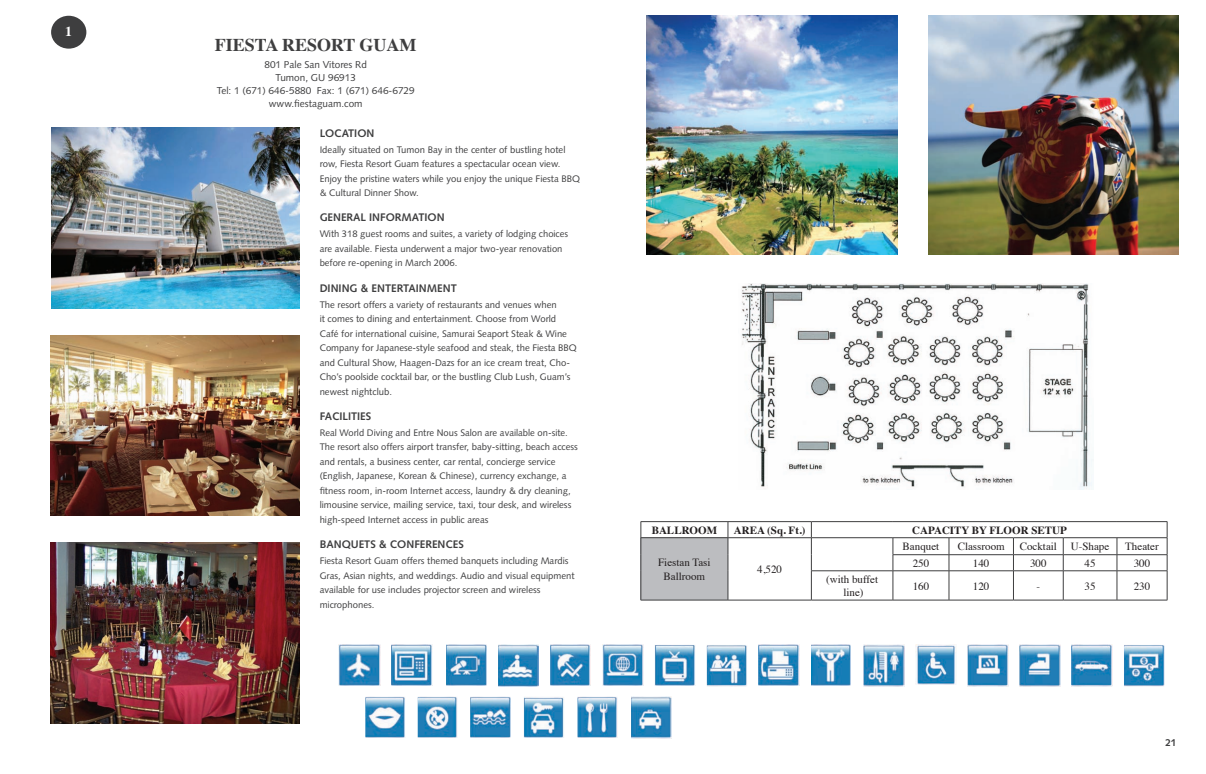
<style>
.page{position:relative;width:1206px;height:774px;background:#fff}
.page>*{position:absolute;margin:0;border:0;box-sizing:border-box;transform-origin:0 0}
.t1{font:700 18px "Times";color:#3e3e3f}
.t2{font:700 13.7px "Times";color:#fff}
.t3{font:11px/13.7px "Times";color:#231f20;text-align:center}
.t4{font:700 11px "Syntax";color:#3e3e3f}
.t5{font:700 11px "Times";color:#231f20}
.t6{font:10px/13px "Syntax";color:#3e3e3f;text-align:center}
.t7{font:700 10px "Syntax";color:#3e3e3f}
.t8{font:9.5px/14.5px "Syntax";color:#3e3e3f}
</style>
<div class="page">
<div style="left:51px;top:16px;width:35px;height:33px;background:#3e3e3f;border-radius:50%"></div>
<img style="left:1072px;top:645px;width:40px;height:41px">
<img style="left:631px;top:697px;width:41px;height:41px">
<img style="left:577px;top:697px;width:41px;height:41px">
<img style="left:524px;top:697px;width:40px;height:41px">
<img style="left:470px;top:697px;width:41px;height:41px">
<img style="left:550px;top:645px;width:41px;height:41px">
<img style="left:498px;top:645px;width:41px;height:42px">
<img style="left:446px;top:645px;width:41px;height:41px">
<img style="left:391px;top:645px;width:41px;height:41px">
<img style="left:339px;top:645px;width:41px;height:41px">
<img style="left:811px;top:645px;width:40px;height:41px">
<img style="left:759px;top:645px;width:40px;height:41px">
<img style="left:707px;top:645px;width:40px;height:42px">
<img style="left:655px;top:645px;width:40px;height:41px">
<img style="left:603px;top:645px;width:41px;height:41px">
<img style="left:418px;top:697px;width:39px;height:41px">
<img style="left:365px;top:697px;width:40px;height:41px">
<img style="left:1124px;top:645px;width:40px;height:41px">
<img style="left:1020px;top:645px;width:40px;height:41px">
<img style="left:968px;top:645px;width:40px;height:41px">
<img style="left:915px;top:645px;width:41px;height:39px">
<img style="left:863px;top:645px;width:42px;height:41px">
<img style="left:928px;top:16px;width:251px;height:239px">
<img style="left:50px;top:542px;width:249px;height:181px">
<img style="left:50px;top:335px;width:249px;height:181px">
<img style="left:647px;top:16px;width:251px;height:239px">
<img style="left:741px;top:284px;width:352px;height:206px">
<img style="left:51px;top:128px;width:249px;height:181px">
<div style="left:641px;top:538px;width:87px;height:62px;background:#bcbdc0"></div>
<hr style="left:641px;top:521px;width:87px;height:1px;background:#3e3e3f">
<hr style="left:728px;top:521px;width:83px;height:1px;background:#3e3e3f">
<hr style="left:811px;top:521px;width:82px;height:1px;background:#3e3e3f">
<hr style="left:893px;top:521px;width:56px;height:1px;background:#3e3e3f">
<hr style="left:949px;top:521px;width:64px;height:1px;background:#3e3e3f">
<hr style="left:1013px;top:521px;width:50px;height:1px;background:#3e3e3f">
<hr style="left:1063px;top:521px;width:54px;height:1px;background:#3e3e3f">
<hr style="left:1117px;top:521px;width:50px;height:1px;background:#3e3e3f">
<hr style="left:641px;top:537px;width:87px;height:1px;background:#3e3e3f">
<hr style="left:728px;top:537px;width:83px;height:1px;background:#3e3e3f">
<hr style="left:811px;top:537px;width:82px;height:1px;background:#3e3e3f">
<hr style="left:893px;top:537px;width:56px;height:1px;background:#3e3e3f">
<hr style="left:949px;top:537px;width:64px;height:1px;background:#3e3e3f">
<hr style="left:1013px;top:537px;width:50px;height:1px;background:#3e3e3f">
<hr style="left:1063px;top:537px;width:54px;height:1px;background:#3e3e3f">
<hr style="left:1117px;top:537px;width:50px;height:1px;background:#3e3e3f">
<hr style="left:893px;top:554px;width:56px;height:1px;background:#3e3e3f">
<hr style="left:949px;top:554px;width:64px;height:1px;background:#3e3e3f">
<hr style="left:1013px;top:554px;width:50px;height:1px;background:#3e3e3f">
<hr style="left:1063px;top:554px;width:54px;height:1px;background:#3e3e3f">
<hr style="left:1117px;top:554px;width:50px;height:1px;background:#3e3e3f">
<svg style="left:641px;top:522px;width:1px;height:78px"></svg>
<svg style="left:728px;top:522px;width:1px;height:78px"></svg>
<hr style="left:811px;top:571px;width:82px;height:1px;background:#3e3e3f">
<svg style="left:811px;top:522px;width:1px;height:78px"></svg>
<hr style="left:893px;top:571px;width:56px;height:1px;background:#3e3e3f">
<svg style="left:893px;top:538px;width:1px;height:62px"></svg>
<hr style="left:949px;top:571px;width:64px;height:1px;background:#3e3e3f">
<svg style="left:949px;top:538px;width:1px;height:62px"></svg>
<hr style="left:1013px;top:571px;width:50px;height:1px;background:#3e3e3f">
<svg style="left:1013px;top:538px;width:1px;height:62px"></svg>
<hr style="left:1063px;top:571px;width:54px;height:1px;background:#3e3e3f">
<svg style="left:1063px;top:538px;width:1px;height:62px"></svg>
<hr style="left:1117px;top:571px;width:50px;height:1px;background:#3e3e3f">
<svg style="left:1117px;top:538px;width:1px;height:62px"></svg>
<svg style="left:1167px;top:522px;width:1px;height:78px"></svg>
<hr style="left:641px;top:600px;width:87px;height:1px;background:#3e3e3f">
<hr style="left:728px;top:600px;width:83px;height:1px;background:#3e3e3f">
<hr style="left:811px;top:600px;width:82px;height:1px;background:#3e3e3f">
<hr style="left:893px;top:600px;width:56px;height:1px;background:#3e3e3f">
<hr style="left:949px;top:600px;width:64px;height:1px;background:#3e3e3f">
<hr style="left:1013px;top:600px;width:50px;height:1px;background:#3e3e3f">
<hr style="left:1063px;top:600px;width:54px;height:1px;background:#3e3e3f">
<hr style="left:1117px;top:600px;width:50px;height:1px;background:#3e3e3f">
<h2 class="t2" style="left:65px;top:18px;width:8px">1</h2>
<h1 class="t1" style="left:215px;top:28px;width:203px">FIESTA RESORT GUAM</h1>
<p class="t6" style="left:217px;top:58px;width:200px">801 Pale San Vitores Rd<br>Tumon, GU 96913<br>Tel: 1 (671) 646-5880 Fax: 1 (671) 646-6729 www.fiestaguam.com</p>
<p class="t4" style="left:320px;top:127px;width:56px">LOCATION</p>
<p class="t8" style="left:320px;top:142px;width:262px">Ideally situated on Tumon Bay in the center of bustling hotel row, Fiesta Resort Guam features a spectacular ocean view.<br>Enjoy the pristine waters while you enjoy the unique Fiesta BBQ &amp; Cultural Dinner Show.</p>
<p class="t4" style="left:320px;top:211px;width:127px">GENERAL INFORMATION</p>
<p class="t8" style="left:320px;top:227px;width:250px">With 318 guest rooms and suites, a variety of lodging choices are available. Fiesta underwent a major two-year renovation before re-opening in March 2006.</p>
<p class="t4" style="left:320px;top:282px;width:139px">DINING &amp; ENTERTAINMENT</p>
<p class="t8" style="left:320px;top:297px;width:259px">The resort offers a variety of restaurants and venues when<br>it comes to dining and entertainment. Choose from World Café for international cuisine, Samurai Seaport Steak &amp; Wine Company for Japanese-style seafood and steak, the Fiesta BBQ and Cultural Show, Haagen-Dazs for an ice cream treat, Cho-Cho’s poolside cocktail bar, or the bustling Club Lush, Guam’s newest nightclub.</p>
<p class="t4" style="left:320px;top:410px;width:53px">FACILITIES</p>
<p class="t8" style="left:320px;top:425px;width:260px">Real World Diving and Entre Nous Salon are available on-site.<br>The resort also offers airport transfer, baby-sitting, beach access and rentals, a business center, car rental, concierge service (English, Japanese, Korean &amp; Chinese), currency exchange, a fitness room, in-room Internet access, laundry &amp; dry cleaning, limousine service, mailing service, taxi, tour desk, and wireless high-speed Internet access in public areas</p>
<p class="t4" style="left:320px;top:538px;width:146px">BANQUETS &amp; CONFERENCES</p>
<p class="t8" style="left:320px;top:554px;width:257px">Fiesta Resort Guam offers themed banquets including Mardis Gras, Asian nights, and weddings. Audio and visual equipment available for use includes projector screen and wireless microphones.</p>
<p class="t5" style="left:652px;top:520px;width:67px">BALLROOM</p>
<p class="t5" style="left:734px;top:520px;width:73px">AREA (Sq. Ft.)</p>
<p class="t5" style="left:912px;top:520px;width:156px">CAPACITY BY FLOOR SETUP</p>
<p class="t3" style="left:658px;top:555px;width:54px">fiestan tasi ballroom</p>
<p class="t3" style="left:757px;top:562px;width:26px">4,520</p>
<p class="t3" style="left:903px;top:538px;width:38px">banquet</p>
<p class="t3" style="left:958px;top:538px;width:49px">classroom</p>
<p class="t3" style="left:1020px;top:538px;width:39px">cocktail</p>
<p class="t3" style="left:1071px;top:538px;width:40px">u-shape</p>
<p class="t3" style="left:1125px;top:538px;width:35px">theater</p>
<p class="t3" style="left:913px;top:555px;width:18px">250</p>
<p class="t3" style="left:973px;top:555px;width:18px">140</p>
<p class="t3" style="left:1030px;top:555px;width:18px">300</p>
<p class="t3" style="left:1085px;top:555px;width:12px">45</p>
<p class="t3" style="left:1134px;top:555px;width:18px">300</p>
<p class="t3" style="left:826px;top:572px;width:54px;line-height:13.2px">(with buffet line)</p>
<p class="t3" style="left:913px;top:578px;width:18px">160</p>
<p class="t3" style="left:973px;top:578px;width:18px">120</p>
<p class="t3" style="left:1037px;top:578px;width:5px">-</p>
<p class="t3" style="left:1085px;top:578px;width:12px">35</p>
<p class="t3" style="left:1134px;top:578px;width:18px">230</p>
<p class="t7" style="left:1165px;top:737px;width:13px">21</p>
</div>
